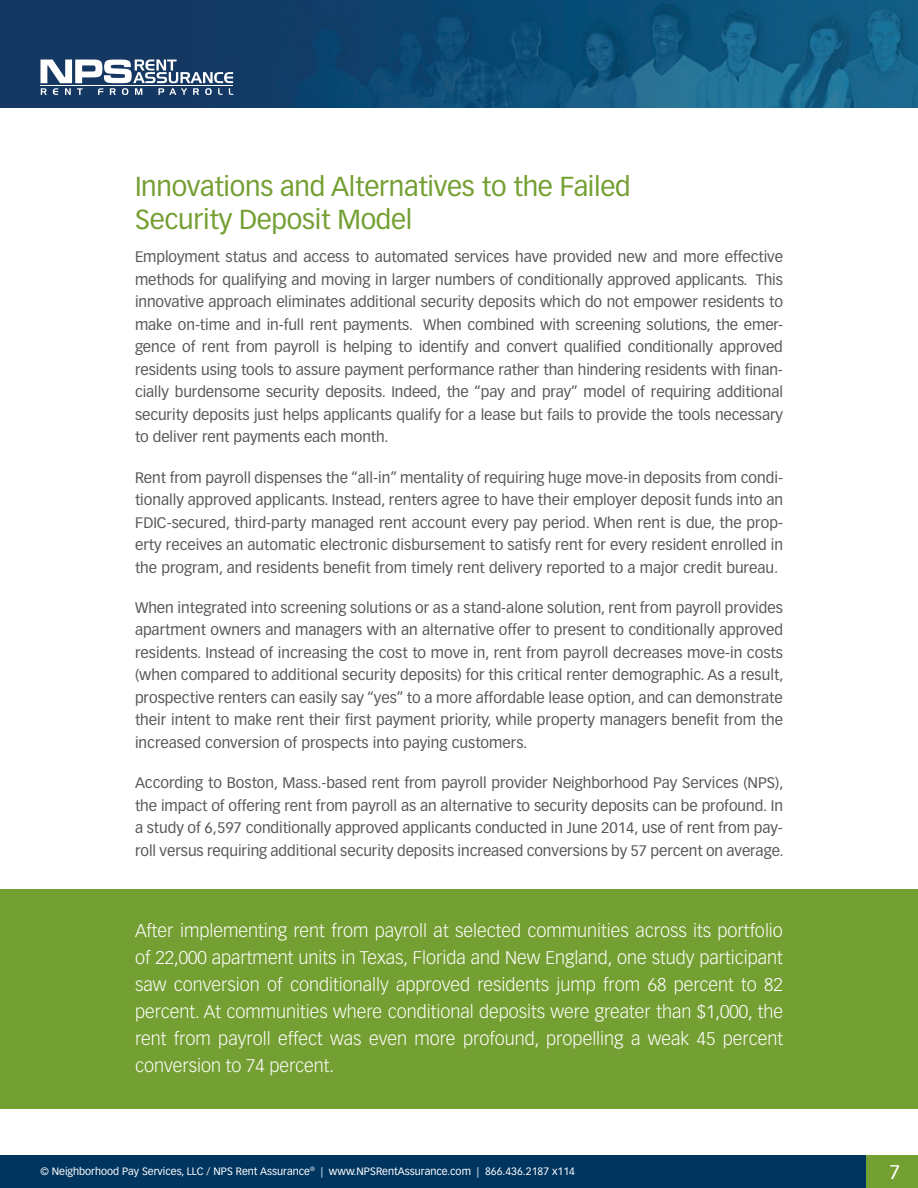
<style>
.page{position:relative;width:918px;height:1188px;background:#fff}
.page>*{position:absolute;margin:0;border:0;box-sizing:border-box;transform-origin:0 0}
.t1{font:27px/33px "Vectora LH";letter-spacing:-.01em;color:#749f32}
.t2{font:19.5px "Vectora LH";color:#fff}
.t3{font:300 18px/27px "Vectora LH";color:#fff;text-align:justify}
.t4{font:15px/22.5px "Vectora LH";color:#57585a;text-align:justify}
.t5{font:10.5px "Vectora LH";color:#fff}
</style>
<div class="page">
<img style="left:0;top:0;width:918px;height:108px">
<div style="left:866px;top:1155px;width:52px;height:33px;background:#749f32"></div>
<div style="left:0;top:1155px;width:866px;height:33px;background:#003560"></div>
<svg style="left:40px;top:60px;width:193px;height:35px"></svg>
<div style="left:0;top:890px;width:918px;height:219px;background:#749f32"></div>
<h1 class="t1" style="left:135px;top:170px;width:497px">Innovations and Alternatives to the Failed<br>Security Deposit Model</h1>
<p class="t4" style="left:135px;top:246px;width:650px">Employment status and access to automated services have provided new and more effective methods for qualifying and moving in larger numbers of conditionally approved applicants. This innovative approach eliminates additional security deposits which do not empower residents to make on-time and in-full rent payments. When combined with screening solutions, the emer&shy;gence of rent from payroll is helping to identify and convert qualified conditionally approved residents using tools to assure payment performance rather than hindering residents with finan&shy;cially burdensome security deposits. Indeed, the “pay and pray” model of requiring additional security deposits just helps applicants qualify for a lease but fails to provide the tools necessary to deliver rent payments each month.</p>
<p class="t4" style="left:135px;top:466px;width:650px">Rent from payroll dispenses the “all-in” mentality of requiring huge move-in deposits from condi&shy;tionally approved applicants. Instead, renters agree to have their employer deposit funds into an FDIC-secured, third-party managed rent account every pay period. When rent is due, the prop&shy;erty receives an automatic electronic disbursement to satisfy rent for every resident enrolled in the program, and residents benefit from timely rent delivery reported to a major credit bureau.</p>
<p class="t4" style="left:135px;top:597px;width:650px">When integrated into screening solutions or as a stand-alone solution, rent from payroll provides apartment owners and managers with an alternative offer to present to conditionally approved residents. Instead of increasing the cost to move in, rent from payroll decreases move-in costs (when compared to additional security deposits) for this critical renter demographic. As a result, prospective renters can easily say “yes” to a more affordable lease option, and can demonstrate their intent to make rent their first payment priority, while property managers benefit from the increased conversion of prospects into paying customers.</p>
<p class="t4" style="left:135px;top:772px;width:650px">According to Boston, Mass.-based rent from payroll provider Neighborhood Pay Services (NPS), the impact of offering rent from payroll as an alternative to security deposits can be profound. In a study of 6,597 conditionally approved applicants conducted in June 2014, use of rent from pay&shy;roll versus requiring additional security deposits increased conversions by 57 percent on average.</p>
<p class="t3" style="left:135px;top:917px;width:650px">After implementing rent from payroll at selected communities across its portfolio of 22,000 apartment units in Texas, Florida and New England, one study participant saw conversion of conditionally approved residents jump from 68 percent to 82 percent. At communities where conditional deposits were greater than $1,000, the rent from payroll effect was even more profound, propelling a weak 45 percent conversion to 74 percent.</p>
<p class="t5" style="left:40px;top:1165px;width:536px">© Neighborhood Pay Services, LLC / NPS Rent Assurance<sup>®</sup> | www.NPSRentAssurance.com | 866.436.2187 x114</p>
<h2 class="t2" style="left:889px;top:1160px;width:12px">7</h2>
</div>
